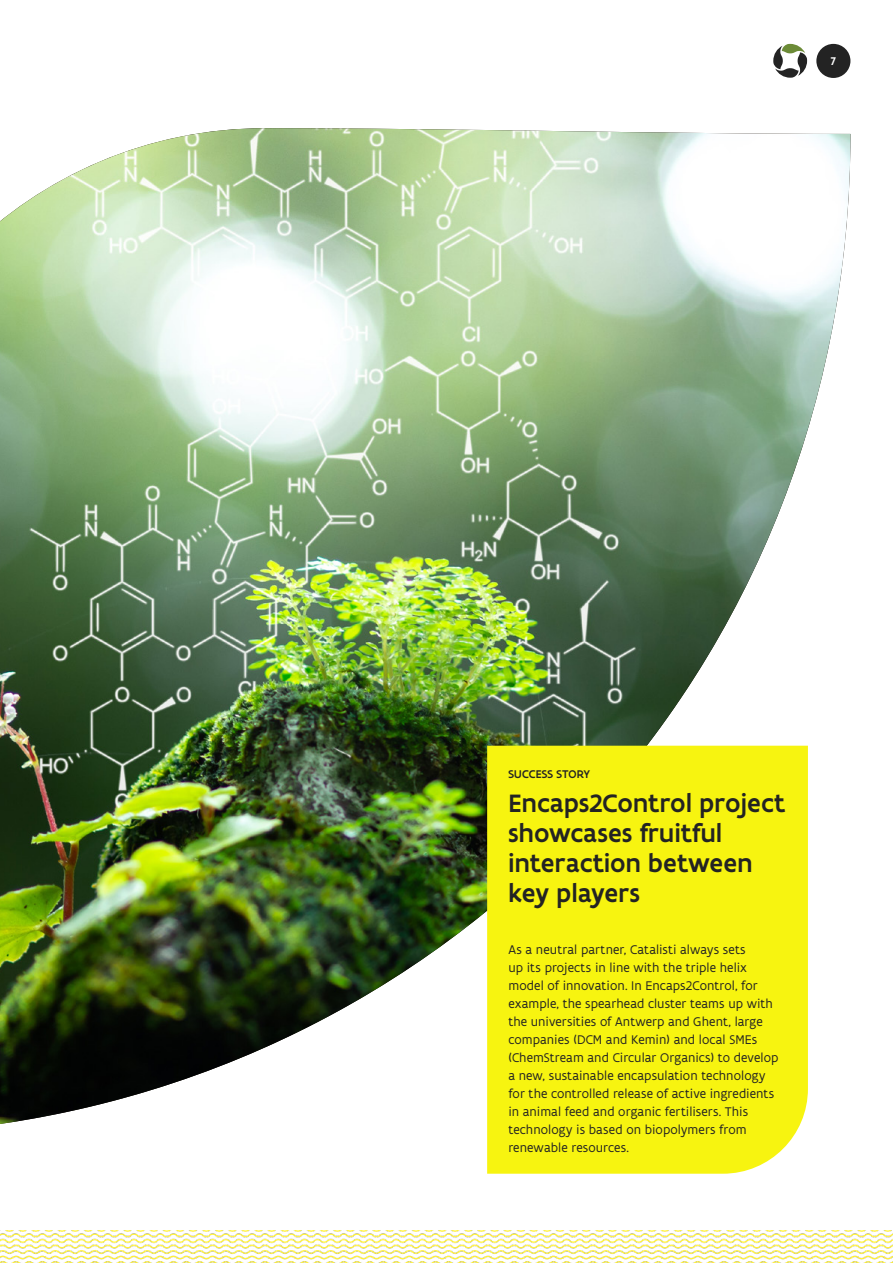
<style>
.page{position:relative;width:893px;height:1263px;background:#fff}
.page>*{position:absolute;margin:0;border:0;box-sizing:border-box;transform-origin:0 0}
.titel{font:500 27px/30px "Flanders Art Sans";letter-spacing:.005em;color:#232323}
.titel-2{font:13.5px/18px "Flanders Art Sans";letter-spacing:.005em;color:#232323}
._04_body_tekst{font:500 12px "Flanders Art Sans";letter-spacing:.015em;color:#232323}
.titel-3{font:500 12px "Flanders Art Sans";color:#fff}
</style>
<div class="page">
<img style="left:0;top:128px;width:850px;height:996px">
<div style="left:487px;top:746px;width:321px;height:428px;background:#f7f410"></div>
<div style="left:817px;top:45px;width:32px;height:32px;background:#232323;border-radius:50%"></div>
<div style="left:816px;top:44px;width:34px;height:34px;border:2px solid #232323;border-radius:50%"></div>
<svg style="left:773px;top:44px;width:34px;height:34px"></svg>
<img style="left:0;top:1231px;width:893px;height:32px">
<p class="titel-3" style="left:831px;top:53px;width:7px">7</p>
<p class="_04_body_tekst" style="left:508px;top:766px;width:83px">SUCCESS STORY</p>
<p class="titel" style="left:508px;top:788px;width:279px">Encaps2Control project showcases fruitful interaction between key players</p>
<p class="titel-2" style="left:508px;top:941px;width:272px">As a neutral partner, Catalisti always sets<br>up its projects in line with the triple helix model of innovation. In Encaps2Control, for example, the spearhead cluster teams up with the universities of Antwerp and Ghent, large companies (DCM and Kemin) and local SMEs (ChemStream and Circular Organics) to develop a new, sustainable encapsulation technology for the controlled release of active ingredients in animal feed and organic fertilisers. This technology is based on biopolymers from renewable resources.</p>
</div>
